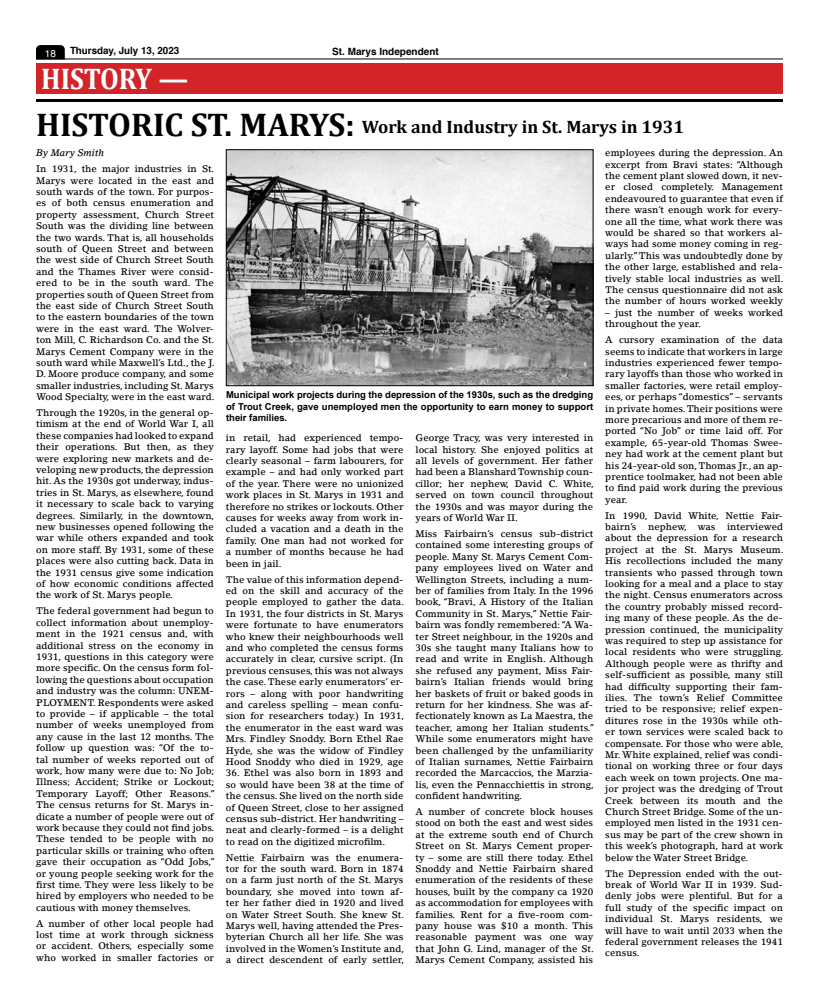
<style>
.page{position:relative;width:819px;height:1008px;background:#fff}
.page>*{position:absolute;margin:0;border:0;box-sizing:border-box;transform-origin:0 0}
.t1{font:700 30px "Cambria";letter-spacing:-.005em;color:#fff;scale:.9 1}
.t2{font:700 18px "Cambria";color:#000}
.t3{font:700 10px "Helvetica";color:#000}
.t4{font:10px "Helvetica";color:#fff}
.t5{font:500 9.5px/11.4px "Lino Letter Std";color:#000;text-align:justify}
.t6{font:700 9.5px/11.4px "Arial";color:#000;text-align:justify}
.t7{font:italic 500 9.5px "Lino Letter Std";color:#000}
.s1{font-size:33px}
</style>
<div class="page">
<svg style="left:36px;top:45px;width:29px;height:13px"></svg>
<hr style="left:36px;top:58px;width:747px;height:1px;background:#000">
<div style="left:36px;top:63px;width:747px;height:31px;background:#d3242a"></div>
<hr style="left:36px;top:99px;width:747px;height:3px;background:#000">
<img style="left:228px;top:152px;width:363px;height:232px">
<div style="left:226px;top:150px;width:367px;height:236px;border:1px solid #000"></div>
<p class="t4" style="left:45px;top:46px;width:13px">18</p>
<p class="t3" style="left:70px;top:43px;width:111px">Thursday, July 13, 2023</p>
<p class="t3" style="left:332px;top:44px;width:108px">St. Marys Independent</p>
<h1 class="t1" style="left:41px;top:58px;width:165px">HISTORY —</h1>
<h2 class="t2" style="left:36px;top:114px;width:650px"><span class="s1">HISTORIC ST. MARYS:</span> Work and Industry in St. Marys in 1931</h2>
<p class="t7" style="left:36px;top:147px;width:69px">By Mary Smith</p>
<p class="t5" style="left:36px;top:163px;width:180px">In 1931, the major industries in St.<br>Marys were located in the east and south wards of the town. For purpos&shy;es of both census enumeration and property assessment, Church Street South was the dividing line between the two wards. That is, all households south of Queen Street and between the west side of Church Street South and the Thames River were consid&shy;ered to be in the south ward. The properties south of Queen Street from the east side of Church Street South to the eastern boundaries of the town were in the east ward. The Wolver&shy;ton Mill, C. Richardson Co. and the St.<br>Marys Cement Company were in the south ward while Maxwell’s Ltd., the J.<br>D. Moore produce company, and some smaller industries, including St. Marys Wood Specialty, were in the east ward.</p>
<p class="t5" style="left:36px;top:407px;width:180px">Through the 1920s, in the general op&shy;timism at the end of World War I, all these companies had looked to expand their operations. But then, as they were exploring new markets and de&shy;veloping new products, the depression hit. As the 1930s got underway, indus&shy;tries in St. Marys, as elsewhere, found it necessary to scale back to varying degrees. Similarly, in the downtown, new businesses opened following the war while others expanded and took on more staff. By 1931, some of these places were also cutting back. Data in the 1931 census give some indication of how economic conditions affected the work of St. Marys people.</p>
<p class="t5" style="left:36px;top:605px;width:180px">The federal government had begun to collect information about unemploy&shy;ment in the 1921 census and, with additional stress on the economy in 1931, questions in this category were more specific. On the census form fol&shy;lowing the questions about occupation and industry was the column: UNEM-PLOYMENT. Respondents were asked to provide – if applicable – the total number of weeks unemployed from any cause in the last 12 months. The follow up question was: “Of the to&shy;tal number of weeks reported out of work, how many were due to: No Job; Illness; Accident; Strike or Lockout; Temporary Layoff; Other Reasons.” The census returns for St. Marys in&shy;dicate a number of people were out of work because they could not find jobs.<br>These tended to be people with no particular skills or training who often gave their occupation as “Odd Jobs,” or young people seeking work for the first time. They were less likely to be hired by employers who needed to be cautious with money themselves.</p>
<p class="t5" style="left:36px;top:918px;width:179px">A number of other local people had lost time at work through sickness or accident. Others, especially some who worked in smaller factories or</p>
<p class="t6" style="left:226px;top:390px;width:369px">Municipal work projects during the depression of the 1930s, such as the dredging of Trout Creek, gave unemployed men the opportunity to earn money to support their families.</p>
<p class="t5" style="left:226px;top:432px;width:179px">in retail, had experienced tempo&shy;rary layoff. Some had jobs that were clearly seasonal – farm labourers, for example – and had only worked part of the year. There were no unionized work places in St. Marys in 1931 and therefore no strikes or lockouts. Other causes for weeks away from work in&shy;cluded a vacation and a death in the family. One man had not worked for a number of months because he had been in jail.</p>
<p class="t5" style="left:226px;top:574px;width:180px">The value of this information depend&shy;ed on the skill and accuracy of the people employed to gather the data.<br>In 1931, the four districts in St. Marys were fortunate to have enumerators who knew their neighbourhoods well and who completed the census forms accurately in clear, cursive script. (In previous censuses, this was not always the case. These early enumerators’ er&shy;rors – along with poor handwriting and careless spelling – mean confu&shy;sion for researchers today.) In 1931, the enumerator in the east ward was Mrs. Findley Snoddy. Born Ethel Rae Hyde, she was the widow of Findley Hood Snoddy who died in 1929, age</p>
<p class="t5" style="left:226px;top:767px;width:179px">36. Ethel was also born in 1893 and so would have been 38 at the time of the census. She lived on the north side of Queen Street, close to her assigned census sub-district. Her handwriting – neat and clearly-formed – is a delight to read on the digitized microfilm.</p>
<p class="t5" style="left:226px;top:852px;width:180px">Nettie Fairbairn was the enumera&shy;tor for the south ward. Born in 1874 on a farm just north of the St. Marys boundary, she moved into town af&shy;ter her father died in 1920 and lived on Water Street South. She knew St.<br>Marys well, having attended the Pres&shy;byterian Church all her life. She was involved in the Women’s Institute and, a direct descendent of early settler,</p>
<p class="t5" style="left:416px;top:432px;width:180px">George Tracy, was very interested in local history. She enjoyed politics at all levels of government. Her father had been a Blanshard Township coun&shy;cillor; her nephew, David C. White, served on town council throughout the 1930s and was mayor during the years of World War II.</p>
<p class="t5" style="left:416px;top:528px;width:180px">Miss Fairbairn’s census sub-district contained some interesting groups of people. Many St. Marys Cement Com&shy;pany employees lived on Water and Wellington Streets, including a num&shy;ber of families from Italy. In the 1996 book, “Bravi, A History of the Italian Community in St. Marys,” Nettie Fair&shy;bairn was fondly remembered: “A Wa&shy;ter Street neighbour, in the 1920s and 30s she taught many Italians how to read and write in English. Although she refused any payment, Miss Fair&shy;bairn’s Italian friends would bring her baskets of fruit or baked goods in return for her kindness. She was af&shy;fectionately known as La Maestra, the teacher, among her Italian students.” While some enumerators might have been challenged by the unfamiliarity of Italian surnames, Nettie Fairbairn recorded the Marcaccios, the Marzia&shy;lis, even the Pennacchiettis in strong, confident handwriting.</p>
<p class="t5" style="left:416px;top:806px;width:180px">A number of concrete block houses stood on both the east and west sides at the extreme south end of Church Street on St. Marys Cement proper&shy;ty – some are still there today. Ethel Snoddy and Nettie Fairbairn shared enumeration of the residents of these houses, built by the company ca 1920 as accommodation for employees with families. Rent for a five-room com&shy;pany house was $10 a month. This reasonable payment was one way that John G. Lind, manager of the St.<br>Marys Cement Company, assisted his</p>
<p class="t5" style="left:605px;top:147px;width:180px">employees during the depression. An excerpt from Bravi states: “Although the cement plant slowed down, it nev&shy;er closed completely. Management endeavoured to guarantee that even if there wasn’t enough work for every&shy;one all the time, what work there was would be shared so that workers al&shy;ways had some money coming in reg&shy;ularly.” This was undoubtedly done by the other large, established and rela&shy;tively stable local industries as well.<br>The census questionnaire did not ask the number of hours worked weekly</p>
<p class="t5" style="left:605px;top:307px;width:179px">– just the number of weeks worked throughout the year.</p>
<p class="t5" style="left:605px;top:334px;width:179px">A cursory examination of the data seems to indicate that workers in large industries experienced fewer tempo&shy;rary layoffs than those who worked in smaller factories, were retail employ&shy;ees, or perhaps “domestics” – servants in private homes. Their positions were more precarious and more of them re&shy;ported “No Job” or time laid off. For example, 65-year-old Thomas Swee&shy;ney had work at the cement plant but his 24-year-old son, Thomas Jr., an ap&shy;prentice toolmaker, had not been able to find paid work during the previous year.</p>
<p class="t5" style="left:605px;top:510px;width:180px">In 1990, David White, Nettie Fair&shy;bairn’s nephew, was interviewed about the depression for a research project at the St. Marys Museum.<br>His recollections included the many transients who passed through town looking for a meal and a place to stay the night. Census enumerators across the country probably missed record&shy;ing many of these people. As the de&shy;pression continued, the municipality was required to step up assistance for local residents who were struggling.<br>Although people were as thrifty and self-sufficient as possible, many still had difficulty supporting their fam&shy;ilies. The town’s Relief Committee tried to be responsive; relief expen&shy;ditures rose in the 1930s while oth&shy;er town services were scaled back to compensate. For those who were able, Mr. White explained, relief was condi&shy;tional on working three or four days each week on town projects. One ma&shy;jor project was the dredging of Trout Creek between its mouth and the Church Street Bridge. Some of the un&shy;employed men listed in the 1931 cen&shy;sus may be part of the crew shown in this week’s photograph, hard at work below the Water Street Bridge.</p>
<p class="t5" style="left:605px;top:868px;width:179px">The Depression ended with the out&shy;break of World War II in 1939. Sud&shy;denly jobs were plentiful. But for a full study of the specific impact on individual St. Marys residents, we will have to wait until 2033 when the federal government releases the 1941 census.</p>
</div>
